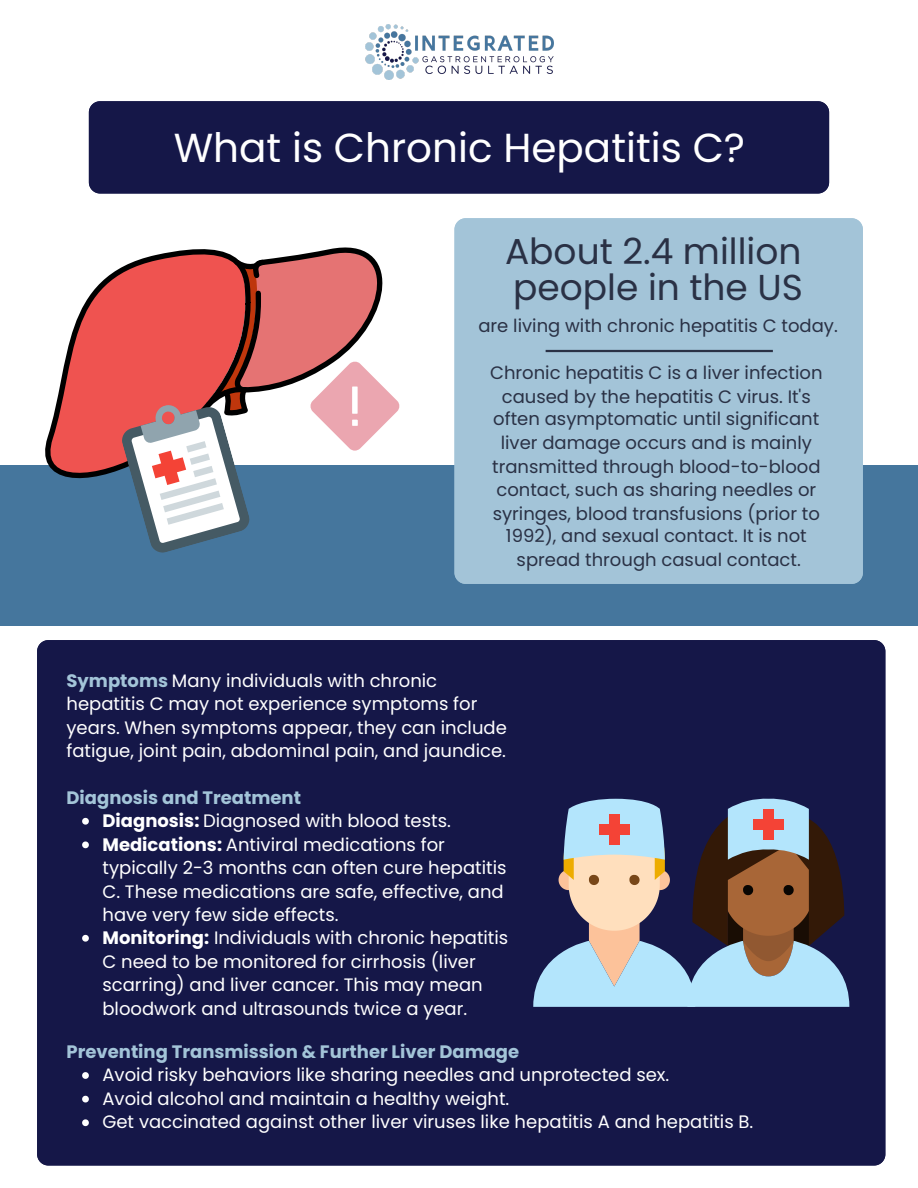
<style>
.page{position:relative;width:918px;height:1188px;background:#fff}
.page>*{position:absolute;margin:0;border:0;box-sizing:border-box;transform-origin:0 0}
.t1{font:40.5px "Poppins";color:#fff}
.t2{font:36px/36px "Poppins";color:#2a3145}
.t3{font:18px/23.7px "Poppins";color:#fff}
.t4{font:18px/23.4px "Poppins";color:#2a3145;text-align:center}
.t5{font:700 18px "Poppins";color:#a3c4d8}
.s1{font-weight:700;color:#a3c4d8}
.s2{font-weight:700}
</style>
<div class="page">
<div style="left:89px;top:101px;width:740px;height:93px;background:#151748"></div>
<div style="left:0;top:465px;width:918px;height:161px;background:#45769d"></div>
<svg style="left:45px;top:269px;width:74px;height:209px"></svg>
<div style="left:454px;top:218px;width:409px;height:366px;background:#a3c4d8"></div>
<hr style="left:546px;top:350px;width:227px;height:2px;background:#2a3145">
<div style="left:37px;top:640px;width:848px;height:526px;background:#151748"></div>
<svg style="left:119px;top:248px;width:280px;height:305px"></svg>
<svg style="left:533px;top:799px;width:316px;height:208px;background:#7f818a"></svg>
<div style="left:763px;top:809px;width:10px;height:30px;background:#f44336"></div>
<div style="left:753px;top:819px;width:31px;height:10px;background:#f44336"></div>
<svg style="left:82px;top:818px;width:7px;height:7px"></svg>
<svg style="left:82px;top:842px;width:7px;height:6px"></svg>
<svg style="left:82px;top:935px;width:7px;height:7px"></svg>
<img style="left:366px;top:25px;width:188px;height:55px">
<svg style="left:82px;top:1072px;width:7px;height:7px"></svg>
<svg style="left:82px;top:1096px;width:7px;height:6px"></svg>
<svg style="left:82px;top:1119px;width:7px;height:7px"></svg>
<p class="t1" style="left:174px;top:119px;width:573px">What is Chronic Hepatitis C?</p>
<p class="t2" style="left:505px;top:234px;width:299px">About 2.4 million people in the US</p>
<p class="t4" style="left:478px;top:314px;width:361px">are living with chronic hepatitis C today.</p>
<p class="t4" style="left:490px;top:361px;width:334px">Chronic hepatitis C is a liver infection caused by the hepatitis C virus. It's often asymptomatic until significant liver damage occurs and is mainly transmitted through blood-to-blood contact, such as sharing needles or syringes, blood transfusions (prior to 1992), and sexual contact. It is not spread through casual contact.</p>
<p class="t3" style="left:66px;top:669px;width:442px;line-height:23.2px"><span class="s1">Symptoms</span> Many individuals with chronic hepatitis C may not experience symptoms for years. When symptoms appear, they can include fatigue, joint pain, abdominal pain, and jaundice.</p>
<p class="t5" style="left:66px;top:785px;width:236px">Diagnosis and Treatment</p>
<p class="t3" style="left:102px;top:809px;width:350px"><span class="s2">Diagnosis:</span> Diagnosed with blood tests.</p>
<p class="t3" style="left:102px;top:832px;width:406px"><span class="s2">Medications:</span> Antiviral medications for typically 2-3 months can often cure hepatitis C. These medications are safe, effective, and have very few side effects.</p>
<p class="t3" style="left:102px;top:926px;width:407px"><span class="s2">Monitoring:</span> Individuals with chronic hepatitis C need to be monitored for cirrhosis (liver scarring) and liver cancer. This may mean bloodwork and ultrasounds twice a year.</p>
<p class="t5" style="left:66px;top:1039px;width:454px">Preventing Transmission &amp; Further Liver Damage</p>
<p class="t3" style="left:102px;top:1063px;width:568px">Avoid risky behaviors like sharing needles and unprotected sex.</p>
<p class="t3" style="left:102px;top:1087px;width:408px">Avoid alcohol and maintain a healthy weight.</p>
<p class="t3" style="left:102px;top:1110px;width:652px">Get vaccinated against other liver viruses like hepatitis A and hepatitis B.</p>
</div>
